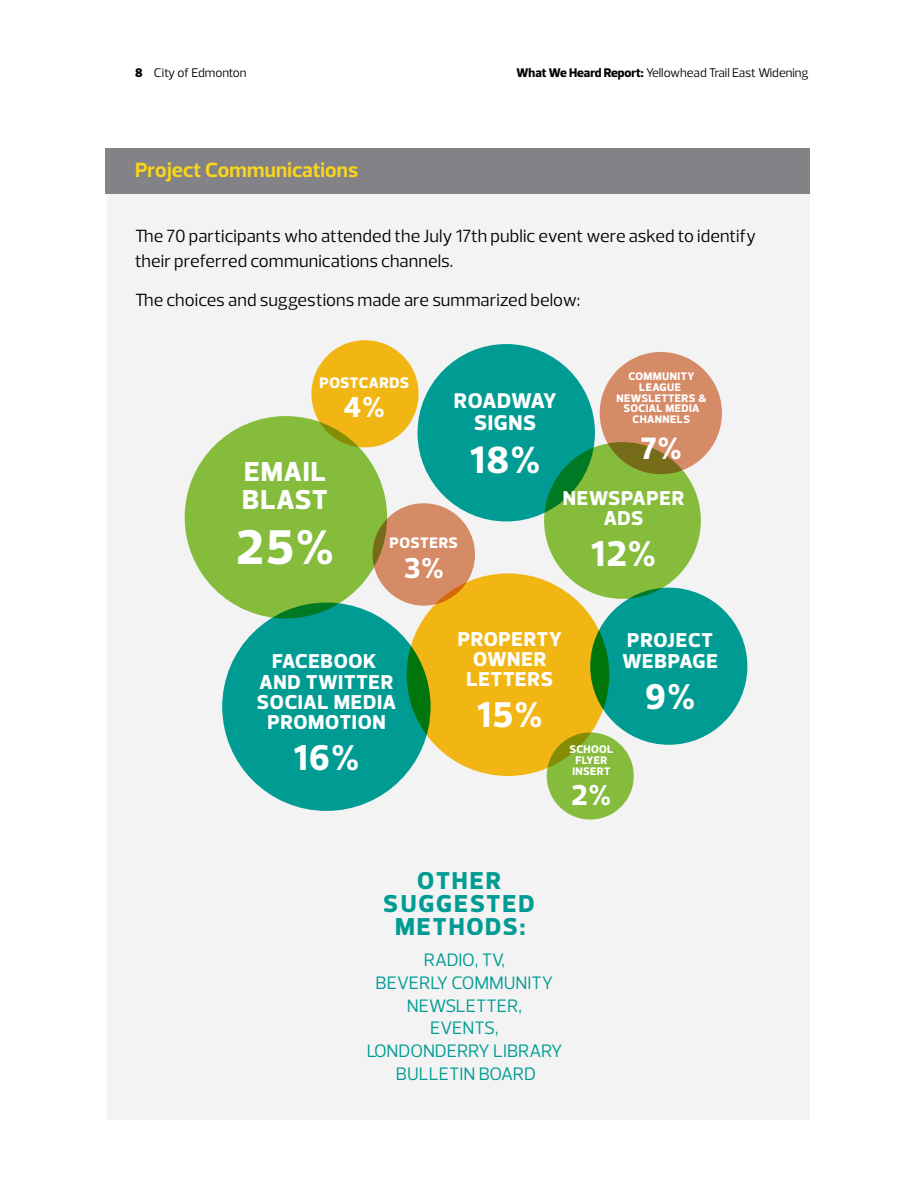
<style>
.page{position:relative;width:918px;height:1188px;background:#fff}
.page>*{position:absolute;margin:0;border:0;box-sizing:border-box;transform-origin:0 0}
.t1{font:800 49.65px "Prelo";color:#fff}
.t2{font:800 38.7px "Prelo";color:#fff}
.t3{font:800 36.45px "Prelo";color:#fff}
.t4{font:800 31.5px "Prelo";color:#fff}
.t5{font:800 29.25px "Prelo";color:#fff}
.t6{font:800 27.9px/27.9px "Prelo";letter-spacing:.035em;color:#fff}
.t7{font:800 24.9px/22.6px "Prelo";letter-spacing:.08em;color:#00a49c;text-align:center}
.t8{font:800 21.75px/21.8px "Prelo";letter-spacing:.025em;color:#fff;text-align:center}
.t9{font:700 21px "Prelo";letter-spacing:.005em;color:#fad51c}
.t10{font:800 20.4px/20.4px "Prelo";letter-spacing:.03em;color:#fff;text-align:center}
.t11{font:18.45px/22.6px "Prelo";color:#00a49c;text-align:center}
.t12{font:18px/25.5px "Prelo";letter-spacing:.005em;color:#000}
.t13{font:800 15.45px "Prelo";letter-spacing:.025em;color:#fff}
.t14{font:12.75px "Prelo";color:#000}
.t15{font:800 11.25px/10.8px "Prelo";letter-spacing:.04em;color:#fff;text-align:center}
.s1{font-weight:900}
.s2{font-weight:800}
</style>
<div class="page">
<div style="left:107px;top:148px;width:703px;height:972px;background:#f3f3f3"></div>
<div style="left:106px;top:148px;width:704px;height:46px;background:#828287"></div>
<div style="left:418px;top:344px;width:177px;height:177px;background:#009c94;border-radius:50%"></div>
<div style="left:600px;top:352px;width:122px;height:122px;background:#d68b67;border-radius:50%"></div>
<svg style="left:544px;top:442px;width:157px;height:157px;background:#7cb238"></svg>
<div style="left:590px;top:588px;width:157px;height:157px;background:#009c94;border-radius:50%"></div>
<div style="left:222px;top:603px;width:209px;height:208px;background:#009c94;border-radius:50%"></div>
<svg style="left:407px;top:573px;width:202px;height:203px;background:#e0b113"></svg>
<div style="left:185px;top:416px;width:202px;height:203px;background:#86bc3c;border-radius:50%"></div>
<svg style="left:547px;top:732px;width:87px;height:88px;background:#87b839"></svg>
<svg style="left:373px;top:503px;width:102px;height:103px;background:#d28962"></svg>
<div style="left:311px;top:340px;width:108px;height:107px;background:#f2b614;border-radius:50%"></div>
<p class="t14" style="left:135px;top:65px;width:113px"><span class="s1">8</span> City of Edmonton</p>
<p class="t14" style="left:517px;top:65px;width:293px"><span class="s2">What We Heard Report:</span> Yellowhead Trail East Widening</p>
<p class="t9" style="left:135px;top:157px;width:225px">Project Communications</p>
<p class="t12" style="left:135px;top:223px;width:623px">The 70 participants who attended the July 17th public event were asked to identify their preferred communications channels.</p>
<p class="t12" style="left:135px;top:288px;width:447px">The choices and suggestions made are summarized below:</p>
<p class="t15" style="left:616px;top:371px;width:91px">COMMUNITY<br>LEAGUE<br>NEWSLETTERS &amp;<br>SOCIAL MEDIA<br>CHANNELS</p>
<h3 class="t4" style="left:641px;top:429px;width:42px">7%</h3>
<p class="t13" style="left:319px;top:373px;width:91px">POSTCARDS</p>
<h3 class="t5" style="left:344px;top:389px;width:42px">4%</h3>
<p class="t8" style="left:454px;top:390px;width:104px">ROADWAY<br>SIGNS</p>
<h2 class="t2" style="left:470px;top:437px;width:72px">18%</h2>
<h3 class="t6" style="left:242px;top:458px;width:87px">EMAIL<br>BLAST</h3>
<h1 class="t1" style="left:236px;top:517px;width:99px">25%</h1>
<p class="t10" style="left:563px;top:488px;width:123px">NEWSPAPER<br>ADS</p>
<h3 class="t3" style="left:591px;top:532px;width:66px">12%</h3>
<p class="t13" style="left:390px;top:534px;width:70px">POSTERS</p>
<h3 class="t5" style="left:404px;top:550px;width:42px">3%</h3>
<p class="t10" style="left:257px;top:651px;width:141px">FACEBOOK<br>AND TWITTER<br>SOCIAL MEDIA<br>PROMOTION</p>
<h3 class="t3" style="left:294px;top:736px;width:67px">16%</h3>
<p class="t10" style="left:458px;top:629px;width:106px">PROPERTY<br>OWNER<br>LETTERS</p>
<h3 class="t3" style="left:477px;top:693px;width:67px">15%</h3>
<p class="t15" style="left:569px;top:744px;width:45px;text-align:left">SCHOOL<br>FLYER<br>INSERT</p>
<h3 class="t5" style="left:572px;top:777px;width:41px">2%</h3>
<p class="t10" style="left:623px;top:630px;width:97px;text-align:left">PROJECT<br>WEBPAGE</p>
<h3 class="t3" style="left:645px;top:674px;width:51px">9%</h3>
<h3 class="t7" style="left:384px;top:870px;width:152px">OTHER<br>SUGGESTED<br>METHODS:</h3>
<p class="t11" style="left:366px;top:949px;width:198px">RADIO, TV,<br>BEVERLY COMMUNITY<br>NEWSLETTER,<br>EVENTS,<br>LONDONDERRY LIBRARY<br>BULLETIN BOARD</p>
</div>
